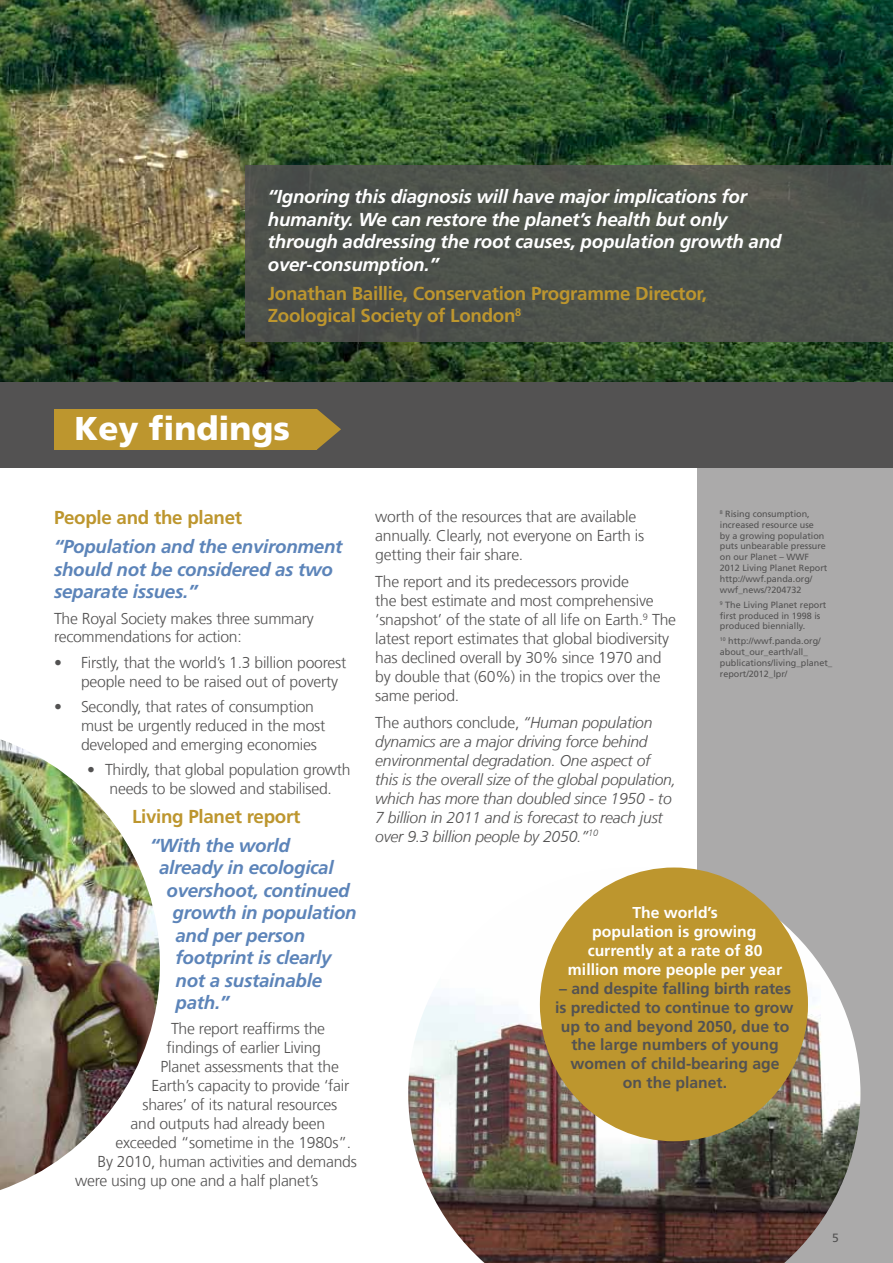
<style>
.page{position:relative;width:893px;height:1263px;background:#fff}
.page>*{position:absolute;margin:0;border:0;box-sizing:border-box;transform-origin:0 0}
.t1{font:900 33px "Frutiger LT Com";color:#fff}
.t2{font:italic 700 18.75px/22.5px "Frutiger LT Com";letter-spacing:-.015em;color:#5c84b9}
.t3{font:italic 700 18.75px/22.5px "Frutiger LT Com";letter-spacing:-.015em;color:#fff}
.t4{font:700 18.75px/22.5px "Frutiger LT Com";letter-spacing:-.015em;color:#bd962e}
.t5{font:300 15.75px/18.9px "Frutiger LT Com";letter-spacing:-.015em;color:#535252}
.t6{font:italic 300 15.75px/18.9px "Frutiger LT Com";letter-spacing:-.015em;color:#535252}
.t7{font:700 15.75px/18.9px "Frutiger LT Com";color:#535252;text-align:center}
.t8{font:700 15.75px/18.9px "Frutiger LT Com";color:#fff;text-align:center}
.t9{font:12px "Frutiger LT Com";color:#535252}
.t10{font:9px/10.8px "Frutiger LT Com";color:#535252}
.s1{font-style:normal}
</style>
<div class="page">
<div style="left:697px;top:451px;width:196px;height:812px;background:#abaaaa"></div>
<img style="left:408px;top:875px;width:452px;height:388px">
<img style="left:0;top:0;width:893px;height:383px">
<div style="left:0;top:383px;width:893px;height:85px;background:#535252"></div>
<img style="left:0;top:739px;width:160px;height:451px">
<div style="left:54px;top:409px;width:263px;height:41px;background:#bd962e"></div>
<svg style="left:317px;top:409px;width:24px;height:41px"></svg>
<div style="left:245px;top:166px;width:648px;height:176px;background:#4d524b"></div>
<div style="left:540px;top:867px;width:268px;height:274px;background:#bd962e;border-radius:50%"></div>
<p class="t3" style="left:268px;top:186px;width:515px">“Ignoring this diagnosis will have major implications for humanity. We can restore the planet’s health but only through addressing the root causes, population growth and over-consumption.”</p>
<p class="t4" style="left:268px;top:282px;width:441px">Jonathan Baillie, Conservation Programme Director,<br>Zoological Society of London<sup>8</sup></p>
<h1 class="t1" style="left:75px;top:408px;width:217px">Key findings</h1>
<p class="t4" style="left:54px;top:507px;width:190px">People and the planet</p>
<p class="t2" style="left:54px;top:536px;width:290px">“Population and the environment should not be considered as two separate issues.”</p>
<p class="t5" style="left:54px;top:609px;width:261px">The Royal Society makes three summary recommendations for action:</p>
<p class="t5" style="left:81px;top:653px;width:267px;text-indent:-27px">• Firstly, that the world’s 1.3 billion poorest people need to be raised out of poverty</p>
<p class="t5" style="left:81px;top:697px;width:246px;text-indent:-27px">• Secondly, that rates of consumption must be urgently reduced in the most developed and emerging economies</p>
<p class="t5" style="left:87px;top:760px;width:265px;text-align:center">• Thirdly, that global population growth needs to be slowed and stabilised.</p>
<p class="t4" style="left:132px;top:805px;width:170px">Living Planet report</p>
<p class="t2" style="left:150px;top:834px;width:141px">“With the world</p>
<p class="t2" style="left:159px;top:856px;width:176px">already in ecological</p>
<p class="t2" style="left:166px;top:879px;width:185px">overshoot, continued</p>
<p class="t2" style="left:172px;top:901px;width:186px">growth in population</p>
<p class="t2" style="left:176px;top:924px;width:131px">and per person</p>
<p class="t2" style="left:176px;top:946px;width:158px">footprint is clearly</p>
<p class="t2" style="left:176px;top:969px;width:148px">not a sustainable</p>
<p class="t2" style="left:176px;top:991px;width:55px">path.”</p>
<p class="t5" style="left:171px;top:1020px;width:156px">The report reaffirms the</p>
<p class="t5" style="left:166px;top:1038px;width:156px">findings of earlier Living</p>
<p class="t5" style="left:160px;top:1057px;width:180px">Planet assessments that the</p>
<p class="t5" style="left:152px;top:1076px;width:199px">Earth’s capacity to provide ‘fair</p>
<p class="t5" style="left:143px;top:1095px;width:196px">shares’ of its natural resources</p>
<p class="t5" style="left:131px;top:1114px;width:196px">and outputs had already been</p>
<p class="t5" style="left:116px;top:1133px;width:237px">exceeded “sometime in the 1980s”.</p>
<p class="t5" style="left:98px;top:1152px;width:261px">By 2010, human activities and demands</p>
<p class="t5" style="left:75px;top:1171px;width:245px">were using up one and a half planet’s</p>
<p class="t5" style="left:375px;top:507px;width:270px">worth of the resources that are available annually. Clearly, not everyone on Earth is getting their fair share.</p>
<p class="t5" style="left:375px;top:572px;width:302px">The report and its predecessors provide<br>the best estimate and most comprehensive ‘snapshot’ of the state of all life on Earth.<sup>9</sup> The latest report estimates that global biodiversity has declined overall by 30% since 1970 and by double that (60%) in the tropics over the same period.</p>
<p class="t6" style="left:375px;top:713px;width:302px"><span class="s1">The authors conclude,</span> “Human population dynamics are a major driving force behind environmental degradation. One aspect of this is the overall size of the global population, which has more than doubled since 1950 - to 7 billion in 2011 and is forecast to reach just over 9.3 billion people by 2050.”<sup>10</sup></p>
<p class="t10" style="left:720px;top:509px;width:109px"><sup>8</sup> Rising consumption, increased resource use<br>by a growing population puts unbearable pressure on our Planet – WWF<br>2012 Living Planet Report http://wwf.panda.org/ wwf_news/?204732</p>
<p class="t10" style="left:720px;top:599px;width:108px"><sup>9</sup> The Living Planet report first produced in 1998 is produced biennially.</p>
<p class="t10" style="left:720px;top:636px;width:114px"><sup>10</sup> http://wwf.panda.org/ about_our_earth/all_ publications/living_planet_ report/2012_lpr/</p>
<p class="t8" style="left:568px;top:903px;width:216px">The world’s<br>population is growing currently at a rate of 80 million more people per year</p>
<p class="t7" style="left:555px;top:979px;width:240px">– and despite falling birth rates is predicted to continue to grow up to and beyond 2050, due to the large numbers of young women of child-bearing age<br>on the planet.</p>
<p class="t9" style="left:832px;top:1231px;width:8px">5</p>
</div>
